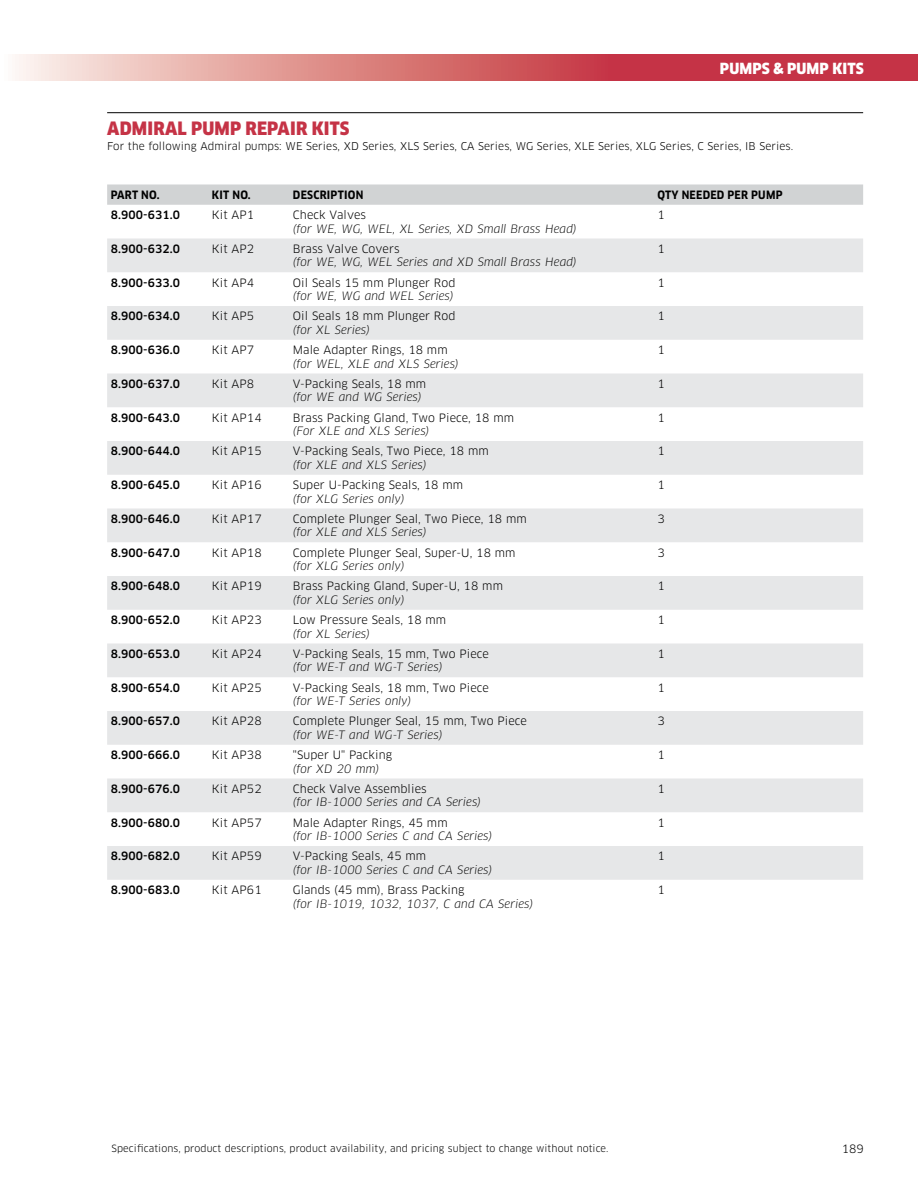
<style>
.page{position:relative;width:918px;height:1188px;background:#fff}
.page>*{position:absolute;margin:0;border:0;box-sizing:border-box;transform-origin:0 0}
.PUMPS_Model_Name{font:900 18px "Clan Pro Narr";letter-spacing:.01em;color:#c53346}
.t1{font:900 15px "Clan Pro Narr";letter-spacing:.01em;color:#fff}
.PRODUCT_TABLE_Body{font:11.25px/13.5px "Clan Pro";letter-spacing:.01em;color:#000}
.PRODUCT_TABLE_Body-2{font:italic 11.25px/13.5px "Clan Pro";letter-spacing:.01em;color:#000}
.PRODUCT_TABLE_-_Left{font:500 11.25px "Clan Pro";letter-spacing:.01em;color:#000}
.PRODUCT_TABLE_Header{font:700 11.25px "Clan Pro Narr";letter-spacing:.02em;color:#000}
.PUMPS_Product_Text{font:10.5px "Clan Pro";letter-spacing:.01em;color:#000}
.t2{font:9.75px "Clan Pro";letter-spacing:.01em;color:#000}
.s1{font-style:normal}
.s2{font-style:italic}
</style>
<div class="page">
<svg style="left:15px;top:55px;width:903px;height:26px;background:#d67277"></svg>
<hr style="left:107px;top:112px;width:756px;height:1px;background:#000">
<svg style="left:107px;top:184px;width:756px;height:21px;background:#d2d4d5"></svg>
<svg style="left:107px;top:238px;width:756px;height:642px;fill:#e6e7e8"></svg>
<h2 class="t1" style="left:720px;top:60px;width:145px">PUMPS &amp; PUMP KITS</h2>
<h2 class="PUMPS_Model_Name" style="left:107px;top:118px;width:244px">ADMIRAL PUMP REPAIR KITS</h2>
<p class="PUMPS_Product_Text" style="left:107px;top:140px;width:688px">For the following Admiral pumps: WE Series, XD Series, XLS Series, CA Series, WG Series, XLE Series, XLG Series, C Series, IB Series.</p>
<p class="PRODUCT_TABLE_Header" style="left:111px;top:188px;width:50px">PART NO.</p>
<p class="PRODUCT_TABLE_Header" style="left:212px;top:188px;width:40px">KIT NO.</p>
<p class="PRODUCT_TABLE_Header" style="left:293px;top:188px;width:72px">DESCRIPTION</p>
<p class="PRODUCT_TABLE_Header" style="left:657px;top:188px;width:127px">QTY NEEDED PER PUMP</p>
<p class="PRODUCT_TABLE_-_Left" style="left:111px;top:208px;width:71px">8.900-631.0</p>
<p class="PRODUCT_TABLE_Body" style="left:212px;top:208px;width:44px">Kit AP1</p>
<p class="PRODUCT_TABLE_Body-2" style="left:293px;top:208px;width:285px"><span class="s1">Check Valves<br></span>(for WE, WG, WEL, XL Series, XD Small Brass Head)</p>
<p class="PRODUCT_TABLE_Body" style="left:657px;top:208px;width:9px">1</p>
<p class="PRODUCT_TABLE_-_Left" style="left:111px;top:242px;width:71px">8.900-632.0</p>
<p class="PRODUCT_TABLE_Body" style="left:212px;top:242px;width:44px">Kit AP2</p>
<p class="PRODUCT_TABLE_Body-2" style="left:293px;top:242px;width:285px"><span class="s1">Brass Valve Covers<br></span>(for WE, WG, WEL Series and XD Small Brass Head)</p>
<p class="PRODUCT_TABLE_Body" style="left:657px;top:242px;width:9px">1</p>
<p class="PRODUCT_TABLE_-_Left" style="left:111px;top:276px;width:71px">8.900-633.0</p>
<p class="PRODUCT_TABLE_Body" style="left:212px;top:276px;width:44px">Kit AP4</p>
<p class="PRODUCT_TABLE_Body" style="left:293px;top:276px;width:164px">Oil Seals 15 mm Plunger Rod <span class="s2">(for WE, WG and WEL Series)</span></p>
<p class="PRODUCT_TABLE_Body" style="left:657px;top:276px;width:9px">1</p>
<p class="PRODUCT_TABLE_-_Left" style="left:111px;top:310px;width:71px">8.900-634.0</p>
<p class="PRODUCT_TABLE_Body" style="left:212px;top:309px;width:44px">Kit AP5</p>
<p class="PRODUCT_TABLE_Body" style="left:293px;top:309px;width:164px">Oil Seals 18 mm Plunger Rod <span class="s2">(for XL Series)</span></p>
<p class="PRODUCT_TABLE_Body" style="left:657px;top:309px;width:9px">1</p>
<p class="PRODUCT_TABLE_-_Left" style="left:111px;top:343px;width:71px">8.900-636.0</p>
<p class="PRODUCT_TABLE_Body" style="left:212px;top:343px;width:44px">Kit AP7</p>
<p class="PRODUCT_TABLE_Body-2" style="left:293px;top:343px;width:167px"><span class="s1">Male Adapter Rings, 18 mm </span>(for WEL, XLE and XLS Series)</p>
<p class="PRODUCT_TABLE_Body" style="left:657px;top:343px;width:9px">1</p>
<p class="PRODUCT_TABLE_-_Left" style="left:111px;top:377px;width:71px">8.900-637.0</p>
<p class="PRODUCT_TABLE_Body" style="left:212px;top:377px;width:44px">Kit AP8</p>
<p class="PRODUCT_TABLE_Body" style="left:293px;top:377px;width:135px">V-Packing Seals, 18 mm <span class="s2">(for WE and WG Series)</span></p>
<p class="PRODUCT_TABLE_Body" style="left:657px;top:377px;width:9px">1</p>
<p class="PRODUCT_TABLE_-_Left" style="left:111px;top:411px;width:71px">8.900-643.0</p>
<p class="PRODUCT_TABLE_Body" style="left:212px;top:411px;width:51px">Kit AP14</p>
<p class="PRODUCT_TABLE_Body" style="left:293px;top:411px;width:223px">Brass Packing Gland, Two Piece, 18 mm <span class="s2">(For XLE and XLS Series)</span></p>
<p class="PRODUCT_TABLE_Body" style="left:657px;top:411px;width:9px">1</p>
<p class="PRODUCT_TABLE_-_Left" style="left:111px;top:445px;width:71px">8.900-644.0</p>
<p class="PRODUCT_TABLE_Body" style="left:212px;top:444px;width:51px">Kit AP15</p>
<p class="PRODUCT_TABLE_Body" style="left:293px;top:444px;width:197px">V-Packing Seals, Two Piece, 18 mm <span class="s2">(for XLE and XLS Series)</span></p>
<p class="PRODUCT_TABLE_Body" style="left:657px;top:444px;width:9px">1</p>
<p class="PRODUCT_TABLE_-_Left" style="left:111px;top:478px;width:71px">8.900-645.0</p>
<p class="PRODUCT_TABLE_Body" style="left:212px;top:478px;width:51px">Kit AP16</p>
<p class="PRODUCT_TABLE_Body" style="left:293px;top:478px;width:172px">Super U-Packing Seals, 18 mm <span class="s2">(for XLG Series only)</span></p>
<p class="PRODUCT_TABLE_Body" style="left:657px;top:478px;width:9px">1</p>
<p class="PRODUCT_TABLE_-_Left" style="left:111px;top:512px;width:71px">8.900-646.0</p>
<p class="PRODUCT_TABLE_Body" style="left:212px;top:512px;width:51px">Kit AP17</p>
<p class="PRODUCT_TABLE_Body" style="left:293px;top:512px;width:235px">Complete Plunger Seal, Two Piece, 18 mm <span class="s2">(for XLE and XLS Series)</span></p>
<p class="PRODUCT_TABLE_Body" style="left:657px;top:512px;width:9px">3</p>
<p class="PRODUCT_TABLE_-_Left" style="left:111px;top:546px;width:71px">8.900-647.0</p>
<p class="PRODUCT_TABLE_Body" style="left:212px;top:546px;width:51px">Kit AP18</p>
<p class="PRODUCT_TABLE_Body" style="left:293px;top:546px;width:224px">Complete Plunger Seal, Super-U, 18 mm <span class="s2">(for XLG Series only)</span></p>
<p class="PRODUCT_TABLE_Body" style="left:657px;top:546px;width:9px">3</p>
<p class="PRODUCT_TABLE_-_Left" style="left:111px;top:580px;width:71px">8.900-648.0</p>
<p class="PRODUCT_TABLE_Body" style="left:212px;top:579px;width:51px">Kit AP19</p>
<p class="PRODUCT_TABLE_Body" style="left:293px;top:579px;width:212px">Brass Packing Gland, Super-U, 18 mm <span class="s2">(for XLG Series only)</span></p>
<p class="PRODUCT_TABLE_Body" style="left:657px;top:579px;width:9px">1</p>
<p class="PRODUCT_TABLE_-_Left" style="left:111px;top:613px;width:71px">8.900-652.0</p>
<p class="PRODUCT_TABLE_Body" style="left:212px;top:613px;width:51px">Kit AP23</p>
<p class="PRODUCT_TABLE_Body" style="left:293px;top:613px;width:155px">Low Pressure Seals, 18 mm <span class="s2">(for XL Series)</span></p>
<p class="PRODUCT_TABLE_Body" style="left:657px;top:613px;width:9px">1</p>
<p class="PRODUCT_TABLE_-_Left" style="left:111px;top:647px;width:71px">8.900-653.0</p>
<p class="PRODUCT_TABLE_Body" style="left:212px;top:647px;width:51px">Kit AP24</p>
<p class="PRODUCT_TABLE_Body" style="left:293px;top:647px;width:198px">V-Packing Seals, 15 mm, Two Piece <span class="s2">(for WE-T and WG-T Series)</span></p>
<p class="PRODUCT_TABLE_Body" style="left:657px;top:647px;width:9px">1</p>
<p class="PRODUCT_TABLE_-_Left" style="left:111px;top:681px;width:71px">8.900-654.0</p>
<p class="PRODUCT_TABLE_Body" style="left:212px;top:681px;width:51px">Kit AP25</p>
<p class="PRODUCT_TABLE_Body" style="left:293px;top:681px;width:198px">V-Packing Seals, 18 mm, Two Piece <span class="s2">(for WE-T Series only)</span></p>
<p class="PRODUCT_TABLE_Body" style="left:657px;top:681px;width:9px">1</p>
<p class="PRODUCT_TABLE_-_Left" style="left:111px;top:715px;width:71px">8.900-657.0</p>
<p class="PRODUCT_TABLE_Body" style="left:212px;top:714px;width:51px">Kit AP28</p>
<p class="PRODUCT_TABLE_Body" style="left:293px;top:714px;width:236px">Complete Plunger Seal, 15 mm, Two Piece <span class="s2">(for WE-T and WG-T Series)</span></p>
<p class="PRODUCT_TABLE_Body" style="left:657px;top:714px;width:9px">3</p>
<p class="PRODUCT_TABLE_-_Left" style="left:111px;top:748px;width:71px">8.900-666.0</p>
<p class="PRODUCT_TABLE_Body" style="left:212px;top:748px;width:51px">Kit AP38</p>
<p class="PRODUCT_TABLE_Body" style="left:293px;top:748px;width:101px">"Super U" Packing <span class="s2">(for XD 20 mm)</span></p>
<p class="PRODUCT_TABLE_Body" style="left:657px;top:748px;width:9px">1</p>
<p class="PRODUCT_TABLE_-_Left" style="left:111px;top:782px;width:71px">8.900-676.0</p>
<p class="PRODUCT_TABLE_Body" style="left:212px;top:782px;width:51px">Kit AP52</p>
<p class="PRODUCT_TABLE_Body-2" style="left:293px;top:782px;width:190px"><span class="s1">Check Valve Assemblies<br></span>(for IB-1000 Series and CA Series)</p>
<p class="PRODUCT_TABLE_Body" style="left:657px;top:782px;width:9px">1</p>
<p class="PRODUCT_TABLE_-_Left" style="left:111px;top:816px;width:71px">8.900-680.0</p>
<p class="PRODUCT_TABLE_Body" style="left:212px;top:816px;width:51px">Kit AP57</p>
<p class="PRODUCT_TABLE_Body-2" style="left:293px;top:816px;width:201px"><span class="s1">Male Adapter Rings, 45 mm<br></span>(for IB-1000 Series C and CA Series)</p>
<p class="PRODUCT_TABLE_Body" style="left:657px;top:816px;width:9px">1</p>
<p class="PRODUCT_TABLE_-_Left" style="left:111px;top:850px;width:71px">8.900-682.0</p>
<p class="PRODUCT_TABLE_Body" style="left:212px;top:849px;width:51px">Kit AP59</p>
<p class="PRODUCT_TABLE_Body-2" style="left:293px;top:849px;width:201px"><span class="s1">V-Packing Seals, 45 mm<br></span>(for IB-1000 Series C and CA Series)</p>
<p class="PRODUCT_TABLE_Body" style="left:657px;top:849px;width:9px">1</p>
<p class="PRODUCT_TABLE_-_Left" style="left:111px;top:883px;width:71px">8.900-683.0</p>
<p class="PRODUCT_TABLE_Body" style="left:212px;top:883px;width:51px">Kit AP61</p>
<p class="PRODUCT_TABLE_Body-2" style="left:293px;top:883px;width:242px"><span class="s1">Glands (45 mm), Brass Packing<br></span>(for IB-1019, 1032, 1037, C and CA Series)</p>
<p class="PRODUCT_TABLE_Body" style="left:657px;top:883px;width:9px">1</p>
<p class="t2" style="left:112px;top:1143px;width:498px">Specifications, product descriptions, product availability, and pricing subject to change without notice.</p>
<p class="PRODUCT_TABLE_Body" style="left:842px;top:1142px;width:24px">189</p>
</div>
